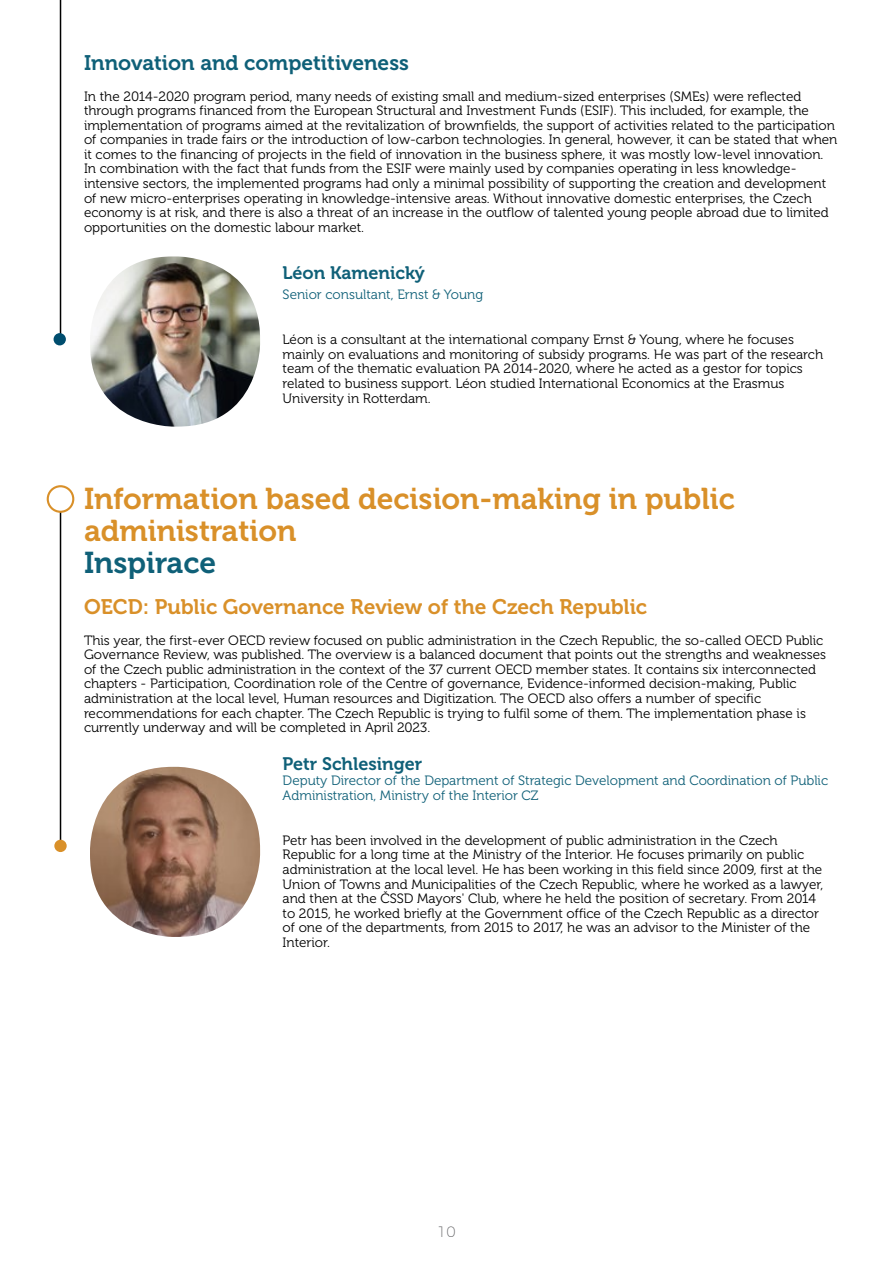
<style>
.page{position:relative;width:893px;height:1263px;background:#fff}
.page>*{position:absolute;margin:0;border:0;box-sizing:border-box;transform-origin:0 0}
.t1{font:30px/32.4px "Museo 700";color:#d99029}
.t2{font:30px "Museo 700";color:#0f6078}
.t3{font:21px "Museo 700";color:#d99029}
.t4{font:21px "Museo 700";color:#0f6078}
.t5{font:18px "Museo 700";color:#0f6078}
.t6{font:200 15px "Montserrat";color:#5d5d60}
.t7{font:13.5px/14.5px "Museo 300";color:#000}
.t8{font:13.5px/14.5px "Museo 300";color:#0f6078}
</style>
<div class="page">
<hr style="left:60px;top:0;width:1px;height:340px;background:#000">
<hr style="left:60px;top:493px;width:1px;height:352px;background:#000">
<img style="left:90px;top:256px;width:170px;height:171px">
<img style="left:90px;top:767px;width:170px;height:170px">
<div style="left:54px;top:333px;width:12px;height:12px;background:#004d6e;border-radius:50%"></div>
<div style="left:54px;top:840px;width:13px;height:12px;background:#d99029;border-radius:50%"></div>
<div style="left:48px;top:486px;width:25px;height:26px;background:#fff;border-radius:50%"></div>
<div style="left:47px;top:485px;width:27px;height:28px;border:2px solid #d99029;border-radius:50%"></div>
<h2 class="t4" style="left:84px;top:51px;width:326px">Innovation and competitiveness</h2>
<p class="t7" style="left:84px;top:89px;width:755px">In the 2014-2020 program period, many needs of existing small and medium-sized enterprises (SMEs) were reflected through programs financed from the European Structural and Investment Funds (ESIF). This included, for example, the implementation of programs aimed at the revitalization of brownfields, the support of activities related to the participation of companies in trade fairs or the introduction of low-carbon technologies. In general, however, it can be stated that when it comes to the financing of projects in the field of innovation in the business sphere, it was mostly low-level innovation.<br>In combination with the fact that funds from the ESIF were mainly used by companies operating in less knowledge&shy;intensive sectors, the implemented programs had only a minimal possibility of supporting the creation and development of new micro-enterprises operating in knowledge-intensive areas. Without innovative domestic enterprises, the Czech economy is at risk, and there is also a threat of an increase in the outflow of talented young people abroad due to limited opportunities on the domestic labour market.</p>
<h3 class="t5" style="left:283px;top:263px;width:144px">Léon Kamenický</h3>
<p class="t8" style="left:283px;top:287px;width:202px">Senior consultant, Ernst &amp; Young</p>
<p class="t7" style="left:283px;top:333px;width:542px">Léon is a consultant at the international company Ernst &amp; Young, where he focuses mainly on evaluations and monitoring of subsidy programs. He was part of the research team of the thematic evaluation PA 2014-2020, where he acted as a gestor for topics related to business support. Léon studied International Economics at the Erasmus University in Rotterdam.</p>
<h1 class="t1" style="left:84px;top:482px;width:652px">Information based decision-making in public administration</h1>
<h1 class="t2" style="left:84px;top:546px;width:134px">Inspirace</h1>
<h2 class="t3" style="left:84px;top:595px;width:565px">OECD: Public Governance Review of the Czech Republic</h2>
<p class="t7" style="left:84px;top:633px;width:743px">This year, the first-ever OECD review focused on public administration in the Czech Republic, the so-called OECD Public Governance Review, was published. The overview is a balanced document that points out the strengths and weaknesses of the Czech public administration in the context of the 37 current OECD member states. It contains six interconnected chapters - Participation, Coordination role of the Centre of governance, Evidence-informed decision-making, Public administration at the local level, Human resources and Digitization. The OECD also offers a number of specific recommendations for each chapter. The Czech Republic is trying to fulfil some of them. The implementation phase is currently underway and will be completed in April 2023.</p>
<h3 class="t5" style="left:283px;top:754px;width:141px">Petr Schlesinger</h3>
<p class="t8" style="left:283px;top:773px;width:547px">Deputy Director of the Department of Strategic Development and Coordination of Public<br>Administration, Ministry of the Interior CZ</p>
<p class="t7" style="left:283px;top:833px;width:542px">Petr has been involved in the development of public administration in the Czech Republic for a long time at the Ministry of the Interior. He focuses primarily on public administration at the local level. He has been working in this field since 2009, first at the Union of Towns and Municipalities of the Czech Republic, where he worked as a lawyer, and then at the ČSSD Mayors' Club, where he held the position of secretary. From 2014 to 2015, he worked briefly at the Government office of the Czech Republic as a director of one of the departments, from 2015 to 2017, he was an advisor to the Minister of the Interior.</p>
<p class="t6" style="left:437px;top:1220px;width:20px">10</p>
</div>
